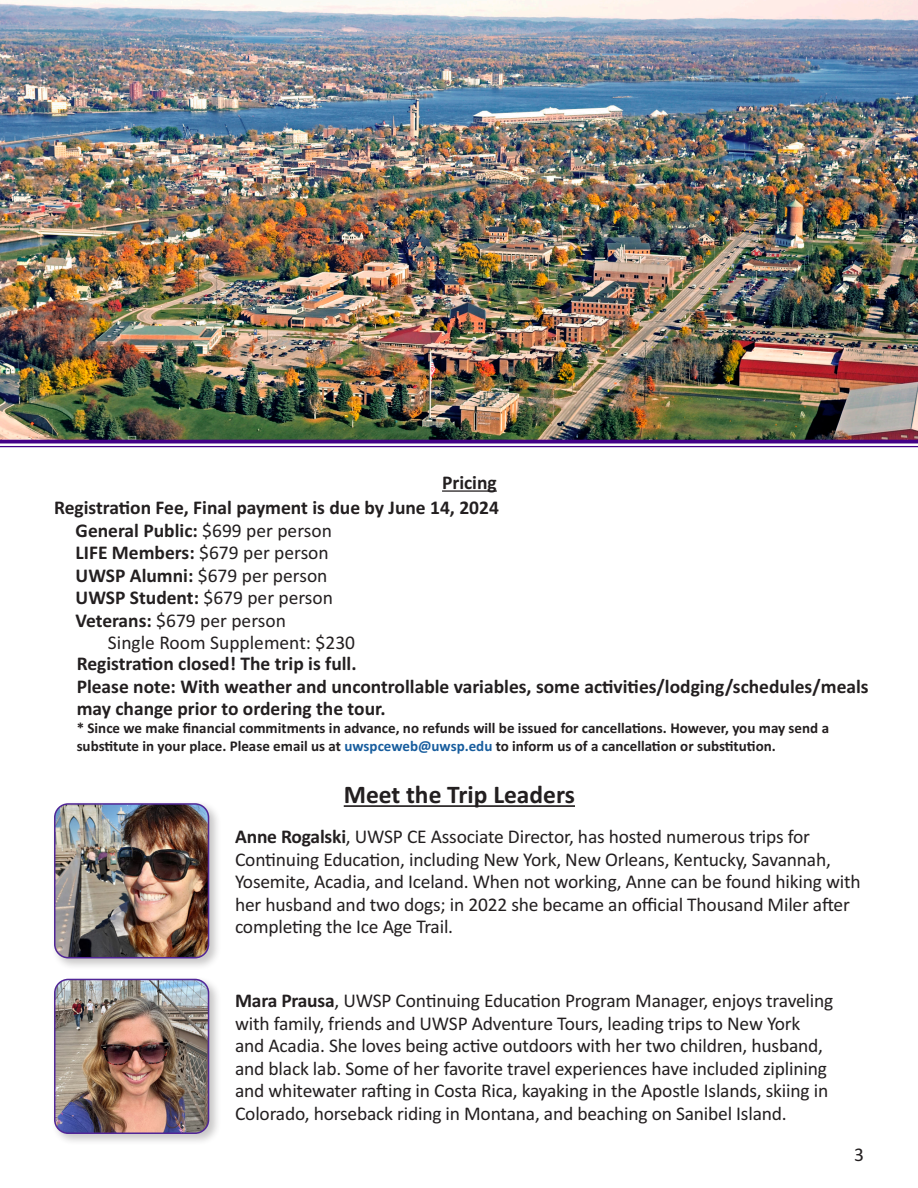
<style>
.page{position:relative;width:918px;height:1188px;background:#fff}
.page>*{position:absolute;margin:0;border:0;box-sizing:border-box;transform-origin:0 0}
.Itinerary_Header{font:700 25.5px "Calibri";color:#231f20}
.Itinerary_Body{font:19.5px/22.5px "Calibri";letter-spacing:-.01em;color:#231f20}
.Itinerary_Body-2{font:700 19.5px/22.5px "Calibri";color:#231f20}
.Info{font:700 19.5px "Calibri";color:#231f20}
.Itinerary_Date_Heading{font:700 19.5px "Calibri";color:#231f20}
.Info-2{font:700 15px/18px "Calibri";color:#231f20}
.s1{font-weight:400}
.s2{font-weight:700}
.s3{color:#175d9e}
</style>
<div class="page">
<img style="left:0;top:0;width:918px;height:440px">
<hr style="left:0;top:440px;width:918px;height:3px;background:#430087">
<hr style="left:0;top:446px;width:918px;height:1px;background:#430087">
<hr style="left:344px;top:805px;width:231px;height:2px;background:#231f20">
<div style="left:51px;top:800px;width:171px;height:171px;background:#231f20;opacity:.25"></div>
<img style="left:55px;top:804px;width:154px;height:154px">
<div style="left:54px;top:803px;width:155px;height:155px;border:2px solid #512698;border-radius:14px"></div>
<div style="left:51px;top:976px;width:171px;height:170px;background:#231f20;opacity:.25"></div>
<img style="left:55px;top:979px;width:154px;height:154px">
<div style="left:54px;top:979px;width:155px;height:155px;border:2px solid #512698;border-radius:14px"></div>
<hr style="left:442px;top:490px;width:55px;height:2px;background:#231f20">
<p class="Itinerary_Date_Heading" style="left:442px;top:469px;width:56px">Pricing</p>
<p class="Itinerary_Body-2" style="left:76px;top:496px;width:425px;text-indent:-22px">Registration Fee, Final payment is due by June 14, 2024<br>General Public: <span class="s1">$699 per person</span></p>
<p class="Itinerary_Body" style="left:76px;top:541px;width:255px"><span class="s2">LIFE Members:</span> $679 per person</p>
<p class="Itinerary_Body" style="left:76px;top:563px;width:253px"><span class="s2">UWSP Alumni:</span> $679 per person</p>
<p class="Itinerary_Body" style="left:76px;top:586px;width:259px"><span class="s2">UWSP Student:</span> $679 per person</p>
<p class="Itinerary_Body" style="left:76px;top:608px;width:212px"><span class="s2">Veterans:</span> $679 per person</p>
<p class="Itinerary_Body" style="left:108px;top:631px;width:249px">Single Room Supplement: $230</p>
<p class="Info" style="left:77px;top:650px;width:281px">Registration closed! The trip is full.</p>
<p class="Itinerary_Body-2" style="left:77px;top:675px;width:794px">Please note: With weather and uncontrollable variables, some activities/lodging/schedules/meals may change prior to ordering the tour.</p>
<p class="Info-2" style="left:77px;top:719px;width:754px">* Since we make financial commitments in advance, no refunds will be issued for cancellations. However, you may send a substitute in your place. Please email us at <span class="s3">uwspceweb@uwsp.edu</span> to inform us of a cancellation or substitution.</p>
<p class="Itinerary_Header" style="left:344px;top:777px;width:233px">Meet the Trip Leaders</p>
<p class="Itinerary_Body" style="left:235px;top:825px;width:627px"><span class="s2">Anne Rogalski</span>, UWSP CE Associate Director, has hosted numerous trips for Continuing Education, including New York, New Orleans, Kentucky, Savannah, Yosemite, Acadia, and Iceland. When not working, Anne can be found hiking with her husband and two dogs; in 2022 she became an official Thousand Miler after completing the Ice Age Trail.</p>
<p class="Itinerary_Body" style="left:235px;top:989px;width:600px"><span class="s2">Mara Prausa</span>, UWSP Continuing Education Program Manager, enjoys traveling with family, friends and UWSP Adventure Tours, leading trips to New York and Acadia. She loves being active outdoors with her two children, husband, and black lab. Some of her favorite travel experiences have included ziplining and whitewater rafting in Costa Rica, kayaking in the Apostle Islands, skiing in Colorado, horseback riding in Montana, and beaching on Sanibel Island.</p>
<p class="Itinerary_Body" style="left:854px;top:1143px;width:11px">3</p>
</div>
